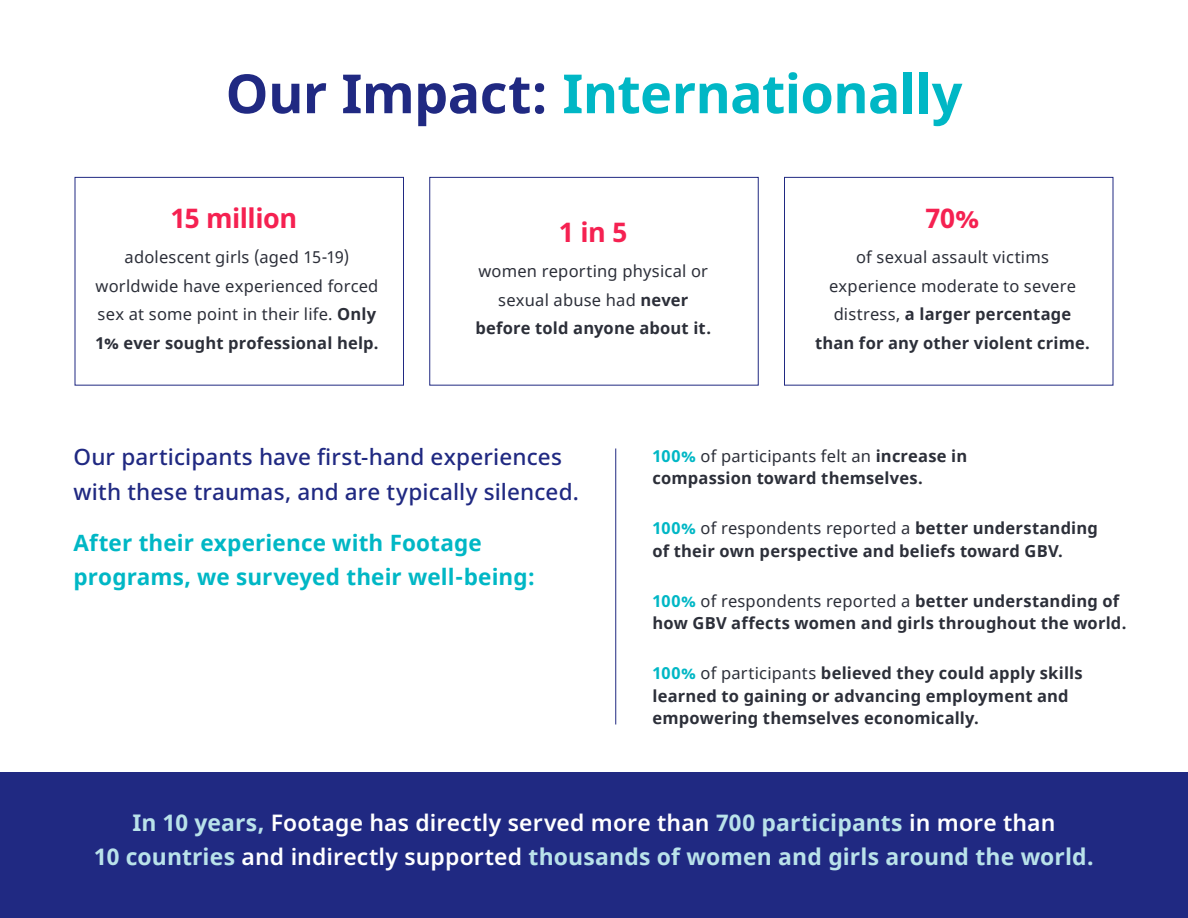
<style>
.page{position:relative;width:1188px;height:918px;background:#fff}
.page>*{position:absolute;margin:0;border:0;box-sizing:border-box;transform-origin:0 0}
.H1_Pink{font:700 54px "Noto Sans";letter-spacing:-.015em;color:#00b7c5}
.H2_New_Dark{font:700 27px "Noto Sans";letter-spacing:-.02em;color:#f52151}
.t1{font:700 22.95px/33.5px "Noto Sans";letter-spacing:.005em;color:#b9e2ea;text-align:center}
.H2_New_Dark-2{font:500 22.5px/34.5px "Noto Sans";letter-spacing:.005em;color:#202982}
.H2_New_Dark-3{font:700 22.5px/34.5px "Noto Sans";letter-spacing:.005em;color:#00b7c5}
.H2_New_Dark-4{font:700 16.5px/22.5px "Noto Sans";letter-spacing:.01em;color:#2c2f39}
.t2{font:16.5px/28.5px "Noto Sans";letter-spacing:.015em;color:#2c2f39;text-align:center}
.s1{color:#202982}
.s2{font-weight:700}
.s3{font-weight:400}
.s4{color:#00b7c5}
.s5{font-weight:600;color:#fff}
</style>
<div class="page">
<div style="left:75px;top:177px;width:329px;height:209px;background:#fff;border:1px solid #202982"></div>
<div style="left:429px;top:177px;width:330px;height:209px;background:#fff;border:1px solid #202982"></div>
<div style="left:784px;top:177px;width:329px;height:209px;background:#fff;border:1px solid #202982"></div>
<div style="left:0;top:772px;width:1188px;height:146px;background:#202982"></div>
<hr style="left:615px;top:448px;width:1px;height:276px;background:#202982">
<p class="H1_Pink" style="left:226px;top:55px;width:738px"><span class="s1">Our Impact:</span> Internationally</p>
<p class="H2_New_Dark" style="left:171px;top:199px;width:128px">15 million</p>
<p class="t2" style="left:95px;top:244px;width:285px">adolescent girls (aged 15-19) worldwide have experienced forced sex at some point in their life. <span class="s2">Only 1% ever sought professional help.</span></p>
<p class="H2_New_Dark" style="left:559px;top:213px;width:70px">1 in 5</p>
<p class="t2" style="left:478px;top:258px;width:231px">women reporting physical or sexual abuse had <span class="s2">never</span></p>
<p class="H2_New_Dark-4" style="left:475px;top:318px;width:237px">before told anyone about it.</p>
<p class="H2_New_Dark" style="left:925px;top:199px;width:56px">70%</p>
<p class="t2" style="left:856px;top:244px;width:194px">of sexual assault victims</p>
<p class="t2" style="left:829px;top:272px;width:248px">experience moderate to severe</p>
<p class="H2_New_Dark-4" style="left:834px;top:303px;width:239px"><span class="s3">distress,</span> a larger percentage</p>
<p class="H2_New_Dark-4" style="left:815px;top:332px;width:276px">than for any other violent crime.</p>
<p class="H2_New_Dark-2" style="left:74px;top:440px;width:507px">Our participants have first-hand experiences with these traumas, and are typically silenced.</p>
<p class="H2_New_Dark-3" style="left:74px;top:526px;width:463px">After their experience with Footage programs, we surveyed their well-being:</p>
<p class="H2_New_Dark-4" style="left:652px;top:445px;width:316px"><span class="s4">100%</span> <span class="s3">of participants felt an</span> increase in compassion toward themselves.</p>
<p class="H2_New_Dark-4" style="left:652px;top:517px;width:447px"><span class="s4">100%</span> <span class="s3">of respondents reported a</span> better understanding of their own perspective and beliefs toward GBV.</p>
<p class="H2_New_Dark-4" style="left:652px;top:590px;width:475px"><span class="s4">100%</span> <span class="s3">of respondents reported a</span> better understanding of how GBV affects women and girls throughout the world.</p>
<p class="H2_New_Dark-4" style="left:652px;top:662px;width:432px"><span class="s4">100%</span> <span class="s3">of participants</span> believed they could apply skills learned to gaining or advancing employment and empowering themselves economically.</p>
<p class="t1" style="left:94px;top:807px;width:1001px">In 10 years, <span class="s5">Footage has directly served more than</span> 700 participants <span class="s5">in more than<br></span>10 countries <span class="s5">and indirectly supported</span> thousands of women and girls around the world.</p>
</div>
